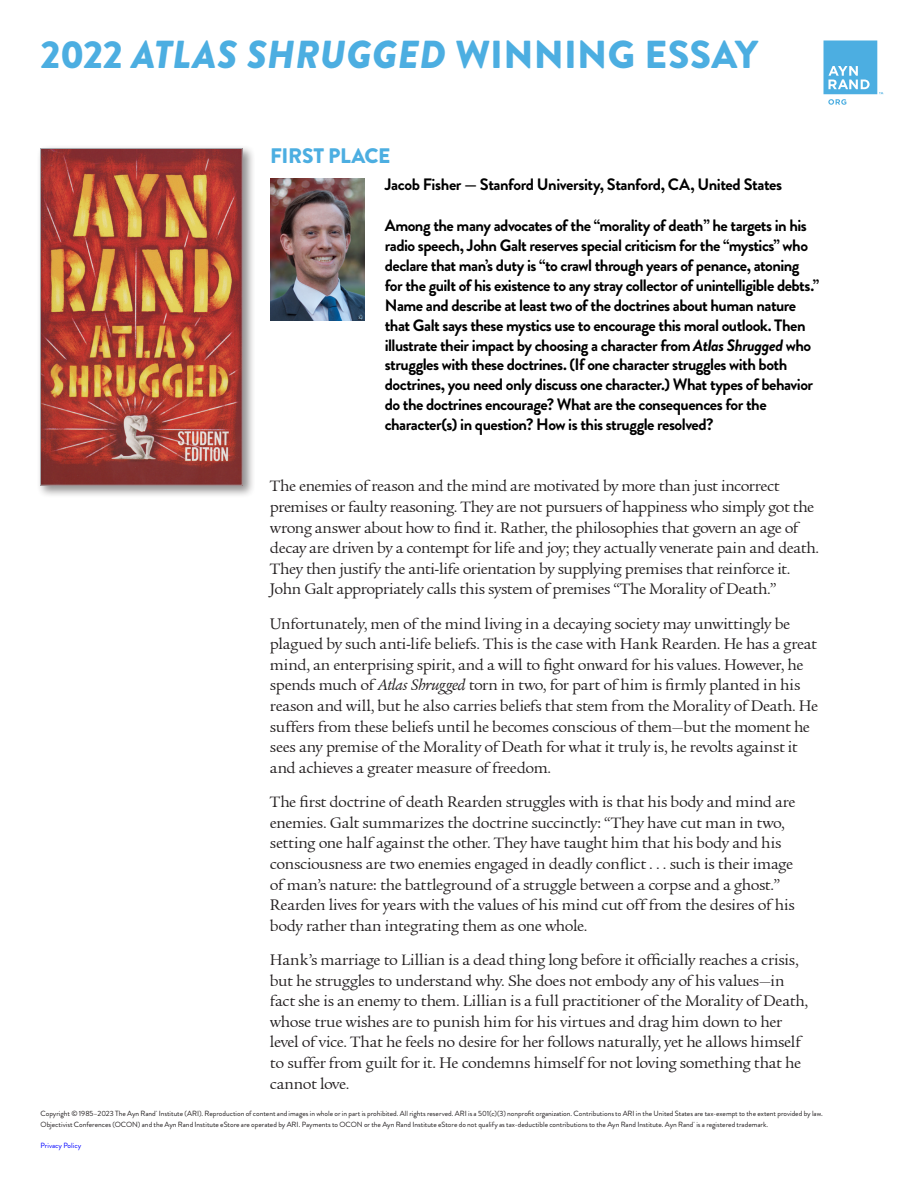
<style>
.page{position:relative;width:918px;height:1188px;background:#fff}
.page>*{position:absolute;margin:0;border:0;box-sizing:border-box;transform-origin:0 0}
.t1{font:900 39px "Brandon Grotesque";letter-spacing:.005em;color:#4caee1}
.t2{font:900 21px "Brandon Grotesque";letter-spacing:-.015em;color:#4caee1}
.t3{font:16.5px/20.7px "Legacy Ser ITC";letter-spacing:-.02em;color:#231f20}
.t4{font:700 16.5px/20px "Brandon Grotesque";letter-spacing:-.03em;color:#000}
.t5{font:7.5px "Brandon Grotesque";letter-spacing:-.005em;color:#231f20}
.t6{font:7.5px "Brandon Grotesque";color:#00f}
.t7{font:1.8px "Brandon Grotesque";color:#231f20}
.s1{font-style:italic}
</style>
<div class="page">
<div style="left:37px;top:145px;width:218px;height:353px;background:#231f20;opacity:.5"></div>
<img style="left:42px;top:150px;width:199px;height:334px">
<div style="left:40px;top:148px;width:203px;height:338px;border:1px solid #a8a9ad"></div>
<svg style="left:824px;top:40px;width:59px;height:65px"></svg>
<img style="left:270px;top:179px;width:94px;height:142px">
<h1 class="t1" style="left:40px;top:27px;width:719px">2022 <span class="s1">ATLAS SHRUGGED</span> WINNING ESSAY</h1>
<p class="t2" style="left:270px;top:141px;width:122px">FIRST PLACE</p>
<p class="t4" style="left:385px;top:174px;width:399px">Jacob Fisher — Stanford University, Stanford, CA, United States</p>
<p class="t4" style="left:385px;top:216px;width:436px">Among the many advocates of the “morality of death” he targets in his radio speech, John Galt reserves special criticism for the “mystics” who declare that man’s duty is “to crawl through years of penance, atoning for the guilt of his existence to any stray collector of unintelligible debts.” Name and describe at least two of the doctrines about human nature that Galt says these mystics use to encourage this moral outlook. Then illustrate their impact by choosing a character from <span class="s1">Atlas Shrugged</span> who struggles with these doctrines. (If one character struggles with both doctrines, you need only discuss one character.) What types of behavior do the doctrines encourage? What are the consequences for the character(s) in question? How is this struggle resolved?</p>
<p class="t3" style="left:270px;top:476px;width:551px">The enemies of reason and the mind are motivated by more than just incorrect premises or faulty reasoning. They are not pursuers of happiness who simply got the wrong answer about how to find it. Rather, the philosophies that govern an age of decay are driven by a contempt for life and joy; they actually venerate pain and death.<br>They then justify the anti-life orientation by supplying premises that reinforce it.<br>John Galt appropriately calls this system of premises “The Morality of Death.”</p>
<p class="t3" style="left:270px;top:613px;width:550px">Unfortunately, men of the mind living in a decaying society may unwittingly be plagued by such anti-life beliefs. This is the case with Hank Rearden. He has a great mind, an enterprising spirit, and a will to fight onward for his values. However, he spends much of <span class="s1">Atlas Shrugged</span> torn in two, for part of him is firmly planted in his reason and will, but he also carries beliefs that stem from the Morality of Death. He suffers from these beliefs until he becomes conscious of them—but the moment he sees any premise of the Morality of Death for what it truly is, he revolts against it and achieves a greater measure of freedom.</p>
<p class="t3" style="left:270px;top:791px;width:527px">The first doctrine of death Rearden struggles with is that his body and mind are enemies. Galt summarizes the doctrine succinctly: “They have cut man in two, setting one half against the other. They have taught him that his body and his consciousness are two enemies engaged in deadly conflict . . . such is their image of man’s nature: the battleground of a struggle between a corpse and a ghost.” Rearden lives for years with the values of his mind cut off from the desires of his body rather than integrating them as one whole.</p>
<p class="t3" style="left:270px;top:949px;width:540px">Hank’s marriage to Lillian is a dead thing long before it officially reaches a crisis, but he struggles to understand why. She does not embody any of his values—in fact she is an enemy to them. Lillian is a full practitioner of the Morality of Death, whose true wishes are to punish him for his virtues and drag him down to her level of vice. That he feels no desire for her follows naturally, yet he allows himself to suffer from guilt for it. He condemns himself for not loving something that he cannot love.</p>
<p class="t5" style="left:40px;top:1108px;width:784px">Copyright © 1985–2023 The Ayn Rand Institute (ARI). Reproduction of content and images in whole or in part is prohibited. All rights reserved. ARI is a 501(c)(3) nonprofit organization. Contributions to ARI in the United States are tax-exempt to the extent provided by law.</p>
<p class="t7" style="left:156px;top:1110px;width:3px">®</p>
<p class="t5" style="left:40px;top:1119px;width:729px">Objectivist Conferences (OCON) and the Ayn Rand Institute eStore are operated by ARI. Payments to OCON or the Ayn Rand Institute eStore do not qualify as tax-deductible contributions to the Ayn Rand Institute. Ayn Rand is a registered trademark.</p>
<p class="t7" style="left:694px;top:1121px;width:3px">®</p>
<p class="t6" style="left:41px;top:1140px;width:42px">Privacy Policy</p>
</div>
